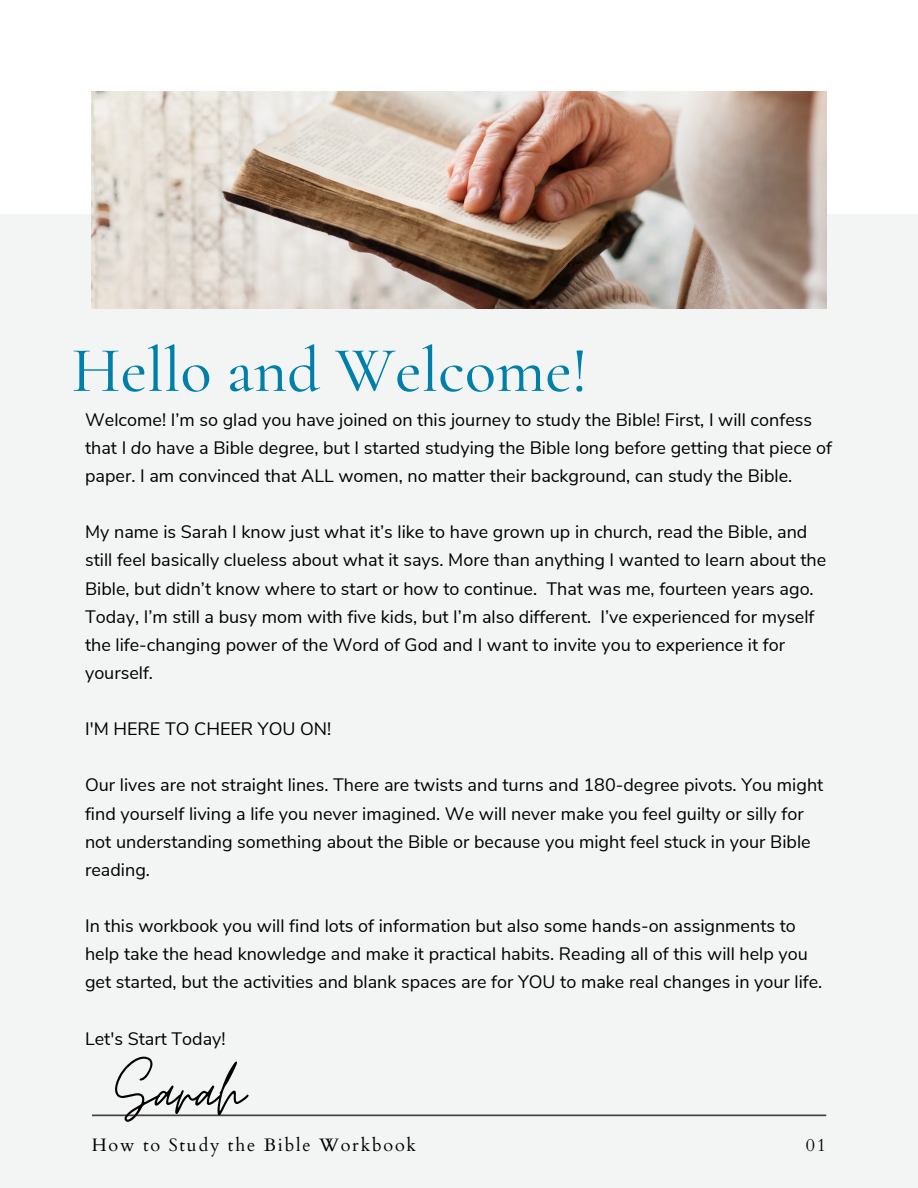
<style>
.page{position:relative;width:918px;height:1188px;background:#fff}
.page>*{position:absolute;margin:0;border:0;box-sizing:border-box;transform-origin:0 0}
.t1{font:80.85px "Moon Time";color:#000}
.t2{font:500 64.5px "Cormorant Garamond";color:#007fab}
.t3{font:18px/28.2px "Nunito Sans";color:#000}
.t4{font:18px "Cardo";letter-spacing:.1em;color:#000}
.s1{font-style:italic}
</style>
<div class="page">
<div style="left:0;top:215px;width:918px;height:973px;background:#f3f4f4"></div>
<img style="left:92px;top:92px;width:734px;height:217px">
<svg style="left:92px;top:1114px;width:734px;height:2px"></svg>
<h2 class="t2" style="left:72px;top:331px;width:518px">Hello and Welcome!</h2>
<p class="t3" style="left:85px;top:406px;width:748px">Welcome! I’m so glad you have joined on this journey to study the Bible! First, I will confess that I <span class="s1">do</span> have a Bible degree, but I started studying the Bible long before getting that piece of paper. I am convinced that ALL women, no matter their background, can study the Bible.</p>
<p class="t3" style="left:85px;top:518px;width:743px">My name is Sarah I know just what it’s like to have grown up in church, read the Bible, and still feel basically clueless about what it says. More than anything I wanted to learn about the Bible, but didn’t know where to start or how to continue. That was me, fourteen years ago.<br>Today, I’m still a busy mom with five kids, but I’m also different. I’ve experienced for myself the life-changing power of the Word of God and I want to invite you to experience it for yourself.</p>
<p class="t3" style="left:85px;top:715px;width:248px">I'M HERE TO CHEER YOU ON!</p>
<p class="t3" style="left:85px;top:771px;width:740px">Our lives are not straight lines. There are twists and turns and 180-degree pivots. You might find yourself living a life you never imagined. We will never make you feel guilty or silly for not understanding something about the Bible or because you might feel stuck in your Bible reading.</p>
<p class="t3" style="left:85px;top:912px;width:739px">In this workbook you will find lots of information but also some hands-on assignments to help take the head knowledge and make it practical habits. Reading all of this will help you get started, but the activities and blank spaces are for YOU to make real changes in your life.</p>
<p class="t3" style="left:85px;top:1025px;width:142px">Let's Start Today!</p>
<h1 class="t1" style="left:115px;top:1044px;width:131px">Sarah</h1>
<p class="t4" style="left:92px;top:1134px;width:326px">How to Study the Bible Workbook</p>
<p class="t4" style="left:806px;top:1134px;width:22px">01</p>
</div>
